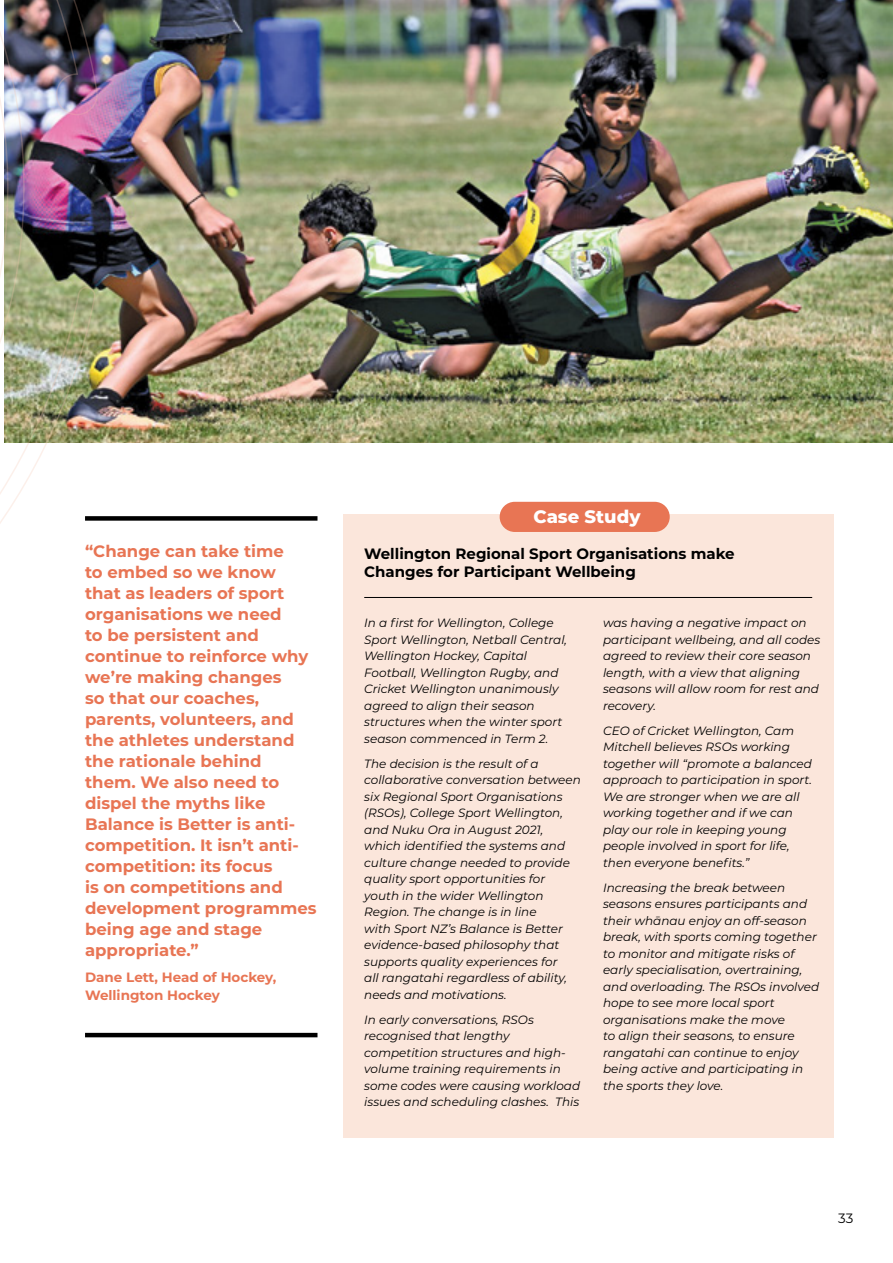
<style>
.page{position:relative;width:893px;height:1263px;background:#fff}
.page>*{position:absolute;margin:0;border:0;box-sizing:border-box;transform-origin:0 0}
.t1{font:800 18px "Montserrat";color:#fff}
.Pull_Out_Quote{font:700 16.5px/21px "Montserrat";color:#e87554}
.t2{font:700 15px/18px "Montserrat";color:#000}
.Pull_Out_Quote-2{font:700 13.5px/18px "Montserrat";color:#e87554}
.t3{font:13.5px "Montserrat";color:#000}
.Body_copy{font:italic 12px/16.5px "Montserrat";color:#000}
</style>
<div class="page">
<img style="left:98px;top:0;width:795px;height:442px">
<img style="left:0;top:0;width:98px;height:524px">
<div style="left:85px;top:516px;width:232px;height:5px;background:#000"></div>
<hr style="left:85px;top:1033px;width:232px;height:4px;background:#000">
<div style="left:343px;top:514px;width:490px;height:623px;background:#fbe6db"></div>
<div style="left:500px;top:502px;width:170px;height:30px;background:#e87554;border-radius:15px"></div>
<hr style="left:364px;top:597px;width:448px;height:1px;background:#000">
<p class="Pull_Out_Quote" style="left:85px;top:539px;width:233px">“Change can take time<br>to embed so we know<br>that as leaders of sport organisations we need<br>to be persistent and continue to reinforce why we’re making changes<br>so that our coaches, parents, volunteers, and the athletes understand the rationale behind<br>them. We also need to dispel the myths like<br>Balance is Better is anti&shy;competition. It isn’t anti&shy;competition: its focus<br>is on competitions and development programmes being age and stage appropriate.”</p>
<p class="Pull_Out_Quote-2" style="left:85px;top:968px;width:193px">Dane Lett, Head of Hockey,<br>Wellington Hockey</p>
<p class="t1" style="left:533px;top:503px;width:109px">Case Study</p>
<p class="t2" style="left:364px;top:544px;width:372px">Wellington Regional Sport Organisations make<br>Changes for Participant Wellbeing</p>
<p class="Body_copy" style="left:364px;top:614px;width:204px">In a first for Wellington, College<br>Sport Wellington, Netball Central,<br>Wellington Hockey, Capital<br>Football, Wellington Rugby, and<br>Cricket Wellington unanimously agreed to align their season structures when the winter sport season commenced in Term 2.</p>
<p class="Body_copy" style="left:364px;top:755px;width:218px">The decision is the result of a collaborative conversation between six Regional Sport Organisations (RSOs), College Sport Wellington, and Nuku Ora in August 2021, which identified the systems and culture change needed to provide quality sport opportunities for youth in the wider Wellington<br>Region. The change is in line<br>with Sport NZ’s Balance is Better evidence-based philosophy that supports quality experiences for<br>all rangatahi regardless of ability, needs and motivations.</p>
<p class="Body_copy" style="left:364px;top:1011px;width:217px">In early conversations, RSOs recognised that lengthy competition structures and high&shy;volume training requirements in some codes were causing workload issues and scheduling clashes. This</p>
<p class="Body_copy" style="left:603px;top:614px;width:219px">was having a negative impact on participant wellbeing, and all codes agreed to review their core season length, with a view that aligning seasons will allow room for rest and recovery.</p>
<p class="Body_copy" style="left:603px;top:722px;width:211px">CEO of Cricket Wellington, Cam<br>Mitchell believes RSOs working together will “promote a balanced approach to participation in sport.<br>We are stronger when we are all working together and if we can play our role in keeping young people involved in sport for life, then everyone benefits.”</p>
<p class="Body_copy" style="left:603px;top:879px;width:218px">Increasing the break between seasons ensures participants and their whānau enjoy an off-season break, with sports coming together to monitor and mitigate risks of early specialisation, overtraining, and overloading. The RSOs involved hope to see more local sport organisations make the move<br>to align their seasons, to ensure rangatahi can continue to enjoy being active and participating in the sports they love.</p>
<p class="t3" style="left:838px;top:1209px;width:17px">33</p>
</div>
